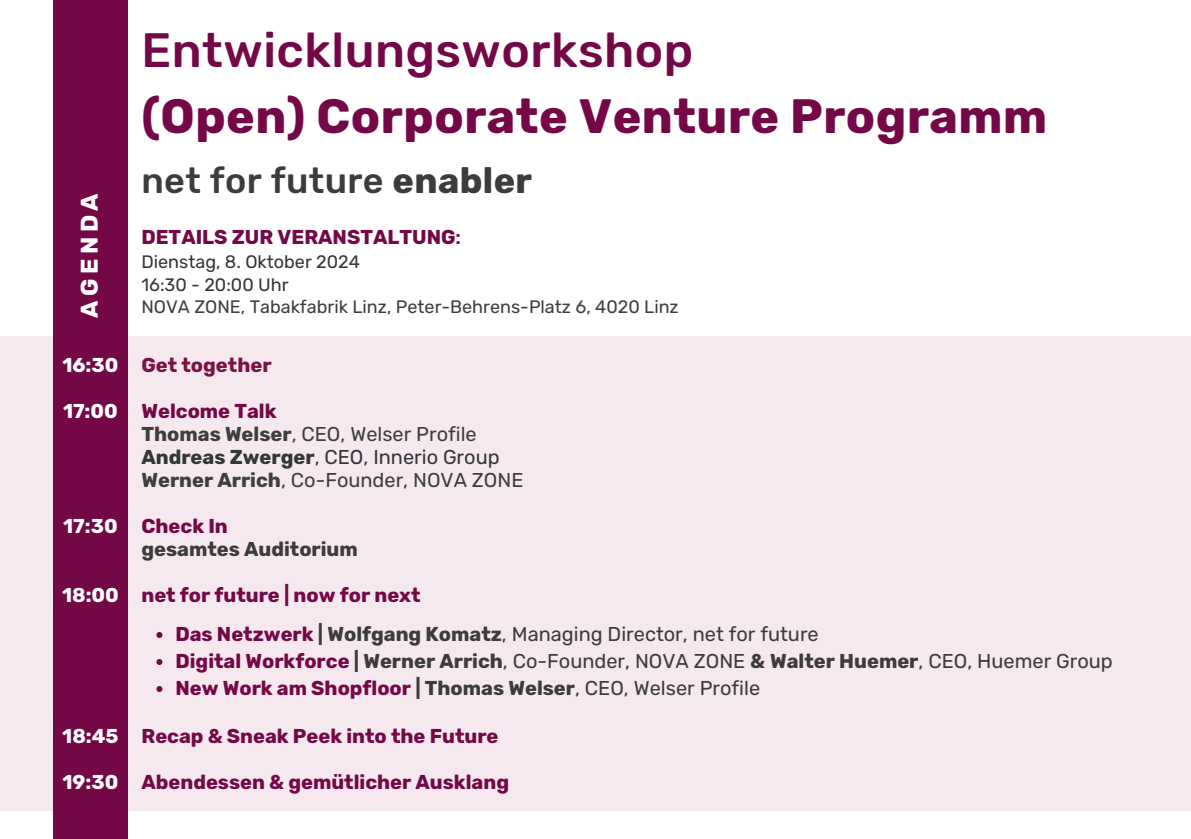
<style>
.page{position:relative;width:1191px;height:839px;background:#fff}
.page>*{position:absolute;margin:0;border:0;box-sizing:border-box;transform-origin:0 0}
.t1{font:700 48px/66px "Rubik";letter-spacing:.01em;color:#740847}
.t2{font:500 36px "Rubik";letter-spacing:.01em;color:#3c3c3b}
.t3{font:700 24px "Rubik";letter-spacing:.19em;color:#fff}
.t4{font:700 20px "Rubik";color:#740847}
.t5{font:20px "Rubik";color:#3c3c3b}
.t6{font:20px "Rubik";color:#3f3e3f}
.t7{font:20px "Rubik";color:#333738}
.t8{font:700 20px "Rubik";color:#fff}
.t9{font:700 20px/23px "Rubik";color:#3c3c3b}
.t10{font:700 20px "Rubik";color:#7b1244}
.t11{font:18px "Rubik";color:#3f3e3f}
.t12{font:18px "Rubik";color:#333738}
.s1{font-weight:500}
.s2{font-weight:700}
.s3{color:#740847}
.s4{font-weight:700;color:#740847}
.s5{color:#3c3c3b}
.s6{font-weight:400;color:#3c3c3b}
</style>
<div class="page">
<div style="left:0;top:337px;width:1191px;height:473px;background:#f5e8ef"></div>
<div style="left:53px;top:0;width:75px;height:838px;background:#740847"></div>
<svg style="left:156px;top:632px;width:6px;height:6px"></svg>
<svg style="left:156px;top:659px;width:6px;height:6px"></svg>
<svg style="left:156px;top:686px;width:6px;height:6px"></svg>
<h4 class="t3" style="left:76px;top:318px;width:126px;rotate:-90deg">AGENDA</h4>
<h4 class="t8" style="left:62px;top:353px;width:58px">16:30</h4>
<p class="t8" style="left:63px;top:399px;width:56px">17:00</p>
<p class="t8" style="left:63px;top:514px;width:56px">17:30</p>
<p class="t8" style="left:62px;top:583px;width:58px">18:00</p>
<h4 class="t8" style="left:62px;top:724px;width:58px">18:45</h4>
<h4 class="t8" style="left:63px;top:770px;width:57px">19:30</h4>
<h4 class="t1" style="left:141px;top:18px;width:907px"><span class="s1">Entwicklungsworkshop<br></span>(Open) Corporate Venture Programm</h4>
<h3 class="t2" style="left:141px;top:160px;width:392px">net for future <span class="s2">enabler</span></h3>
<h4 class="t4" style="left:141px;top:225px;width:321px">DETAILS ZUR VERANSTALTUNG<span class="s1">:</span></h4>
<h4 class="t12" style="left:141px;top:251px;width:220px">Dienstag, 8. Oktober 2024</h4>
<h4 class="t12" style="left:141px;top:274px;width:149px">16:30 - 20:00 Uhr</h4>
<h4 class="t11" style="left:141px;top:296px;width:539px">NOVA ZONE, Tabakfabrik Linz, Peter-Behrens-Platz 6, 4020 Linz</h4>
<h4 class="t10" style="left:141px;top:353px;width:132px">Get together</h4>
<h1 class="t4" style="left:141px;top:399px;width:137px">Welcome Talk</h1>
<h2 class="t6" style="left:141px;top:422px;width:337px"><span class="s2">Thomas Welser</span>, CEO, Welser Profile</h2>
<p class="t7" style="left:141px;top:445px;width:360px"><span class="s2">Andreas Zwerger</span>, CEO, Innerio Group</p>
<p class="t6" style="left:141px;top:468px;width:384px"><span class="s2">Werner Arrich</span>, Co-Founder, NOVA ZONE</p>
<p class="t9" style="left:141px;top:514px;width:218px"><span class="s3">Check In<br></span>gesamtes Auditorium</p>
<p class="t4" style="left:141px;top:583px;width:281px">net for future | now for next</p>
<h4 class="t5" style="left:175px;top:622px;width:645px"><span class="s4">Das Netzwerk</span> <span class="s2">| Wolfgang Komatz</span>, Managing Director, net for future</h4>
<p class="t5" style="left:175px;top:649px;width:939px"><span class="s4">Digital Workforce</span> <span class="s2">| Werner Arrich</span>, Co-Founder, NOVA ZONE <span class="s2">&amp; Walter Huemer</span>, CEO, Huemer Group</p>
<p class="t4" style="left:175px;top:676px;width:586px">New Work am Shopfloor <span class="s5">| Thomas Welser</span><span class="s6">, CEO, Welser Profile</span></p>
<p class="t4" style="left:141px;top:724px;width:359px">Recap &amp; Sneak Peek into the Future</p>
<p class="t4" style="left:141px;top:770px;width:369px">Abendessen &amp; gemütlicher Ausklang</p>
</div>
